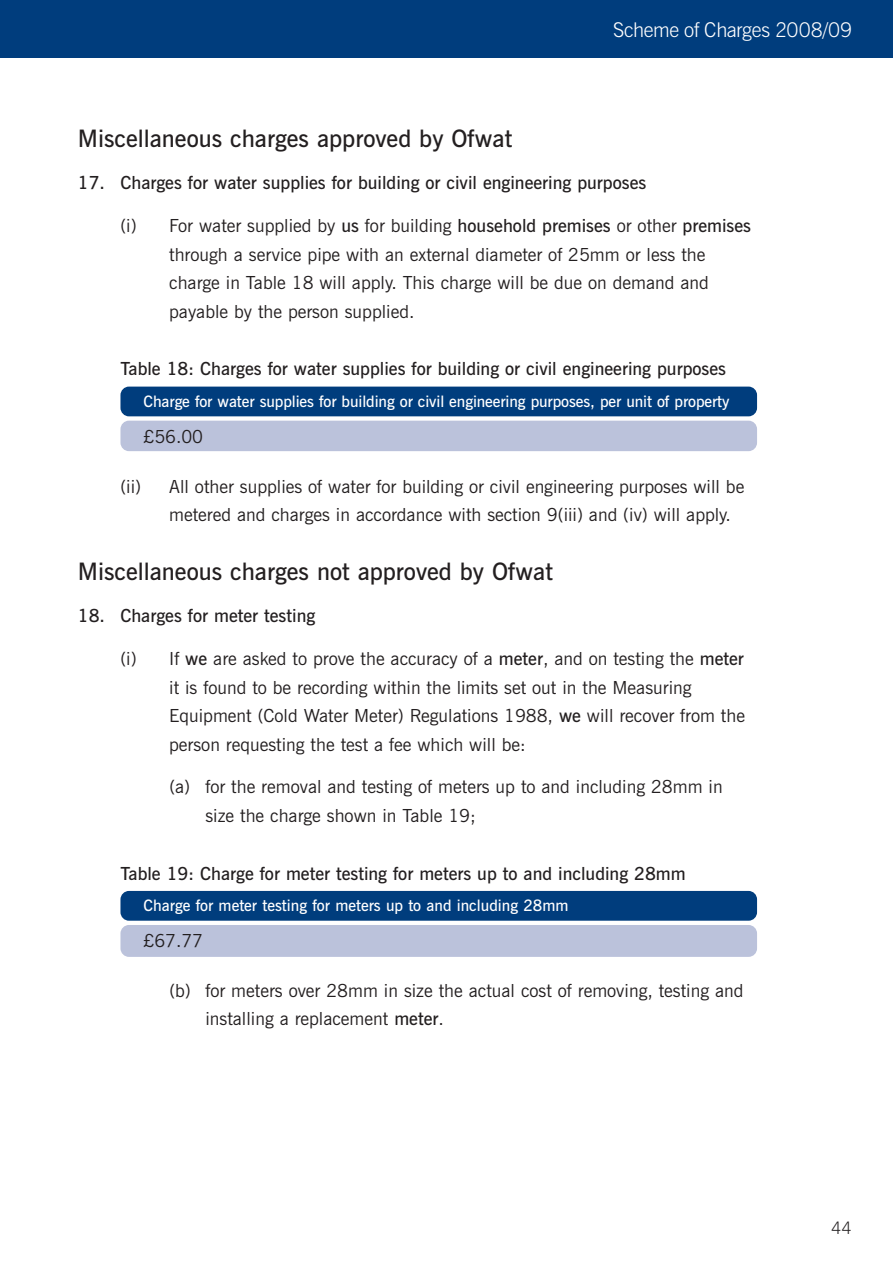
<style>
.page{position:relative;width:893px;height:1263px;background:#fff}
.page>*{position:absolute;margin:0;border:0;box-sizing:border-box;transform-origin:0 0}
.t1{font:600 24px "News Gothic BT";color:#231f20}
.t2{font:300 20.25px "News Gothic BT";letter-spacing:-.005em;color:#fff}
.t3{font:18px/28.5px "News Gothic BT";color:#231f20}
.t4{font:600 18px "News Gothic BT";color:#231f20}
.t5{font:300 17.25px "News Gothic BT";color:#231f20}
.t6{font:600 15.75px "News Gothic BT";letter-spacing:-.005em;color:#fff}
.s1{font-weight:600}
</style>
<div class="page">
<div style="left:0;top:0;width:892px;height:57px;background:#003d7d"></div>
<div style="left:120px;top:421px;width:637px;height:30px;background:#bbc2db;border-radius:9px"></div>
<div style="left:120px;top:387px;width:637px;height:29px;background:#003d7d;border-radius:9px"></div>
<div style="left:120px;top:925px;width:637px;height:32px;background:#bbc2db;border-radius:9px"></div>
<div style="left:120px;top:891px;width:637px;height:30px;background:#003d7d;border-radius:9px"></div>
<p class="t2" style="left:613px;top:23px;width:241px">Scheme of Charges 2008/09</p>
<h1 class="t1" style="left:78px;top:129px;width:436px">Miscellaneous charges approved by Ofwat</h1>
<p class="t4" style="left:78px;top:176px;width:570px">17. Charges for water supplies for building or civil engineering purposes</p>
<p class="t3" style="left:169px;top:213px;width:583px;text-indent:-49px">(i) For water supplied by <span class="s1">us</span> for building <span class="s1">household premises</span> or other <span class="s1">premises </span>through a service pipe with an external diameter of 25mm or less the charge in Table 18 will apply. This charge will be due on demand and payable by the person supplied.</p>
<p class="t4" style="left:120px;top:362px;width:607px">Table 18: Charges for water supplies for building or civil engineering purposes</p>
<p class="t6" style="left:143px;top:395px;width:587px">Charge for water supplies for building or civil engineering purposes, per unit of property</p>
<p class="t3" style="left:143px;top:424px;width:61px">£56.00</p>
<p class="t3" style="left:169px;top:474px;width:576px;text-indent:-49px">(ii) All other supplies of water for building or civil engineering purposes will be metered and charges in accordance with section 9(iii) and (iv) will apply.</p>
<h1 class="t1" style="left:78px;top:562px;width:476px">Miscellaneous charges not approved by Ofwat</h1>
<p class="t4" style="left:78px;top:609px;width:239px">18. Charges for meter testing</p>
<p class="t3" style="left:169px;top:646px;width:577px;text-indent:-49px">(i) If <span class="s1">we</span> are asked to prove the accuracy of a <span class="s1">meter</span>, and on testing the <span class="s1">meter </span>it is found to be recording within the limits set out in the Measuring Equipment (Cold Water Meter) Regulations 1988, <span class="s1">we</span> will recover from the person requesting the test a fee which will be:</p>
<p class="t3" style="left:205px;top:775px;width:518px;text-indent:-36px">(a) for the removal and testing of meters up to and including 28mm in size the charge shown in Table 19;</p>
<p class="t4" style="left:120px;top:866px;width:567px">Table 19: Charge for meter testing for meters up to and including 28mm</p>
<p class="t6" style="left:143px;top:900px;width:426px">Charge for meter testing for meters up to and including 28mm</p>
<p class="t3" style="left:143px;top:928px;width:61px">£67.77</p>
<p class="t3" style="left:205px;top:978px;width:539px;text-indent:-36px">(b) for meters over 28mm in size the actual cost of removing, testing and installing a replacement <span class="s1">meter</span>.</p>
<p class="t5" style="left:831px;top:1222px;width:22px">44</p>
</div>
